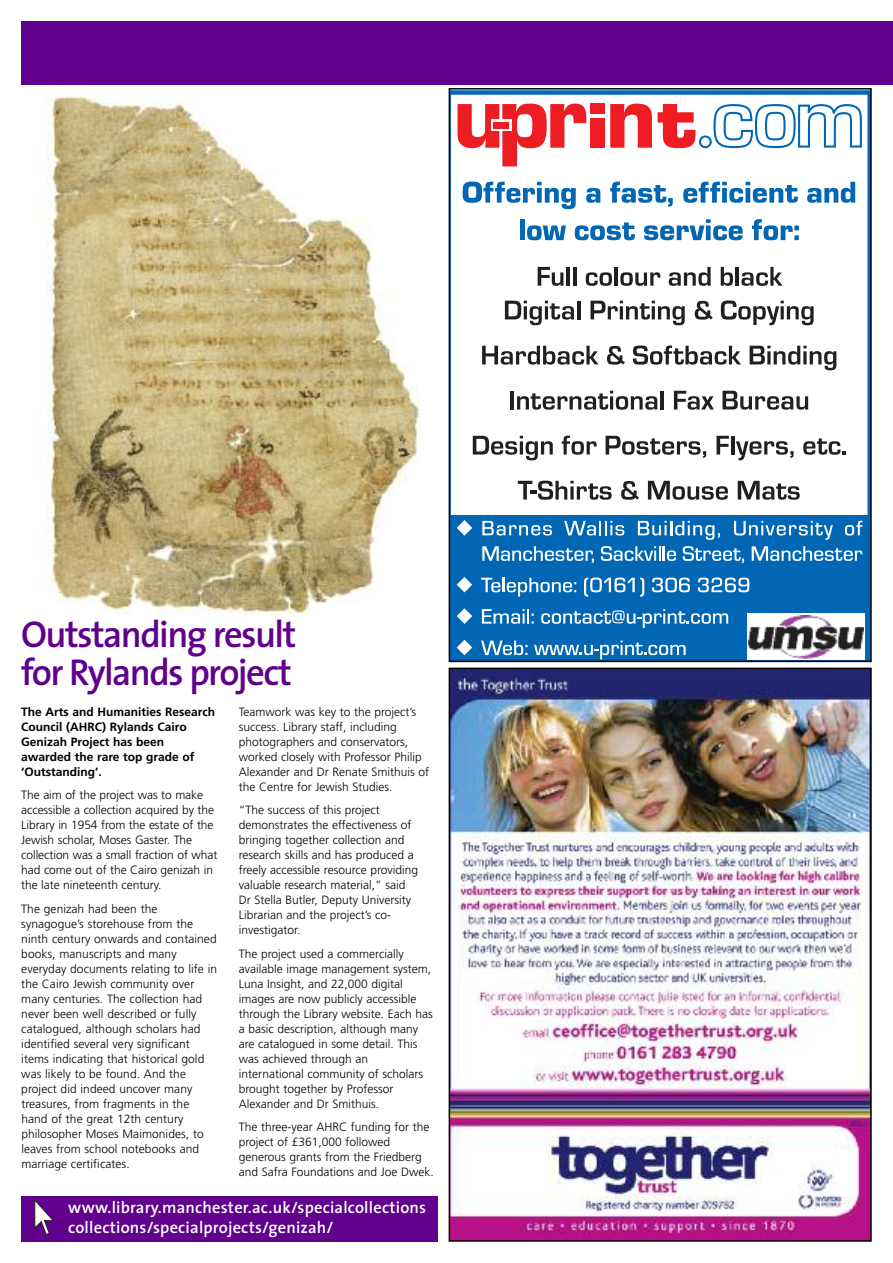
<style>
.page{position:relative;width:893px;height:1263px;background:#fff}
.page>*{position:absolute;margin:0;border:0;box-sizing:border-box;transform-origin:0 0}
.t1{font:600 37.5px/37.5px "The Sans";letter-spacing:-.045em;color:#61008c}
.t2{font:600 16.5px/19.8px "The Sans";letter-spacing:.01em;color:#fff}
.t3{font:300 12px/15px "Frutiger";color:#000}
.t4{font:700 12px/15px "Frutiger";color:#000}
</style>
<div class="page">
<img style="left:47px;top:96px;width:373px;height:519px">
<img style="left:452px;top:671px;width:417px;height:568px">
<div style="left:449px;top:668px;width:423px;height:574px;border:2px solid #000"></div>
<svg style="left:452px;top:91px;width:417px;height:568px"></svg>
<div style="left:520px;top:219px;width:5px;height:21px;background:#0166b3"></div>
<svg style="left:527px;top:225px;width:39px;height:15px"></svg>
<svg style="left:575px;top:222px;width:60px;height:18px"></svg>
<svg style="left:644px;top:219px;width:99px;height:21px"></svg>
<svg style="left:752px;top:219px;width:47px;height:21px"></svg>
<svg style="left:463px;top:182px;width:113px;height:27px"></svg>
<svg style="left:586px;top:188px;width:14px;height:15px"></svg>
<svg style="left:610px;top:182px;width:63px;height:25px"></svg>
<svg style="left:683px;top:182px;width:115px;height:21px"></svg>
<svg style="left:807px;top:182px;width:48px;height:21px"></svg>
<div style="left:449px;top:88px;width:423px;height:574px;border:2px solid #000"></div>
<div style="left:21px;top:21px;width:872px;height:64px;background:#61008c"></div>
<div style="left:21px;top:1196px;width:417px;height:46px;background:#61008c"></div>
<svg style="left:35px;top:1200px;width:19px;height:35px"></svg>
<h1 class="t1" style="left:21px;top:620px;width:277px">Outstanding result for Rylands project</h1>
<p class="t4" style="left:21px;top:705px;width:195px">The Arts and Humanities Research<br>Council (AHRC) Rylands Cairo<br>Genizah Project has been awarded the rare top grade of ‘Outstanding’.</p>
<p class="t3" style="left:21px;top:788px;width:198px">The aim of the project was to make accessible a collection acquired by the Library in 1954 from the estate of the Jewish scholar, Moses Gaster. The collection was a small fraction of what had come out of the Cairo genizah in the late nineteenth century.</p>
<p class="t3" style="left:21px;top:902px;width:197px">The genizah had been the synagogue’s storehouse from the ninth century onwards and contained books, manuscripts and many everyday documents relating to life in the Cairo Jewish community over many centuries. The collection had never been well described or fully catalogued, although scholars had identified several very significant items indicating that historical gold was likely to be found. And the project did indeed uncover many treasures, from fragments in the hand of the great 12th century philosopher Moses Maimonides, to leaves from school notebooks and marriage certificates.</p>
<p class="t3" style="left:239px;top:705px;width:192px">Teamwork was key to the project’s success. Library staff, including photographers and conservators, worked closely with Professor Philip Alexander and Dr Renate Smithuis of the Centre for Jewish Studies.</p>
<p class="t3" style="left:239px;top:803px;width:181px">“The success of this project demonstrates the effectiveness of bringing together collection and research skills and has produced a freely accessible resource providing valuable research material,” said<br>Dr Stella Butler, Deputy University<br>Librarian and the project’s co&shy;investigator.</p>
<p class="t3" style="left:239px;top:947px;width:196px">The project used a commercially available image management system, Luna Insight, and 22,000 digital images are now publicly accessible through the Library website. Each has a basic description, although many are catalogued in some detail. This was achieved through an international community of scholars brought together by Professor Alexander and Dr Smithuis.</p>
<p class="t3" style="left:239px;top:1120px;width:197px">The three-year AHRC funding for the project of £361,000 followed generous grants from the Friedberg and Safra Foundations and Joe Dwek.</p>
<h2 class="t2" style="left:68px;top:1199px;width:359px">www.library.manchester.ac.uk/specialcollections collections/specialprojects/genizah/</h2>
</div>
